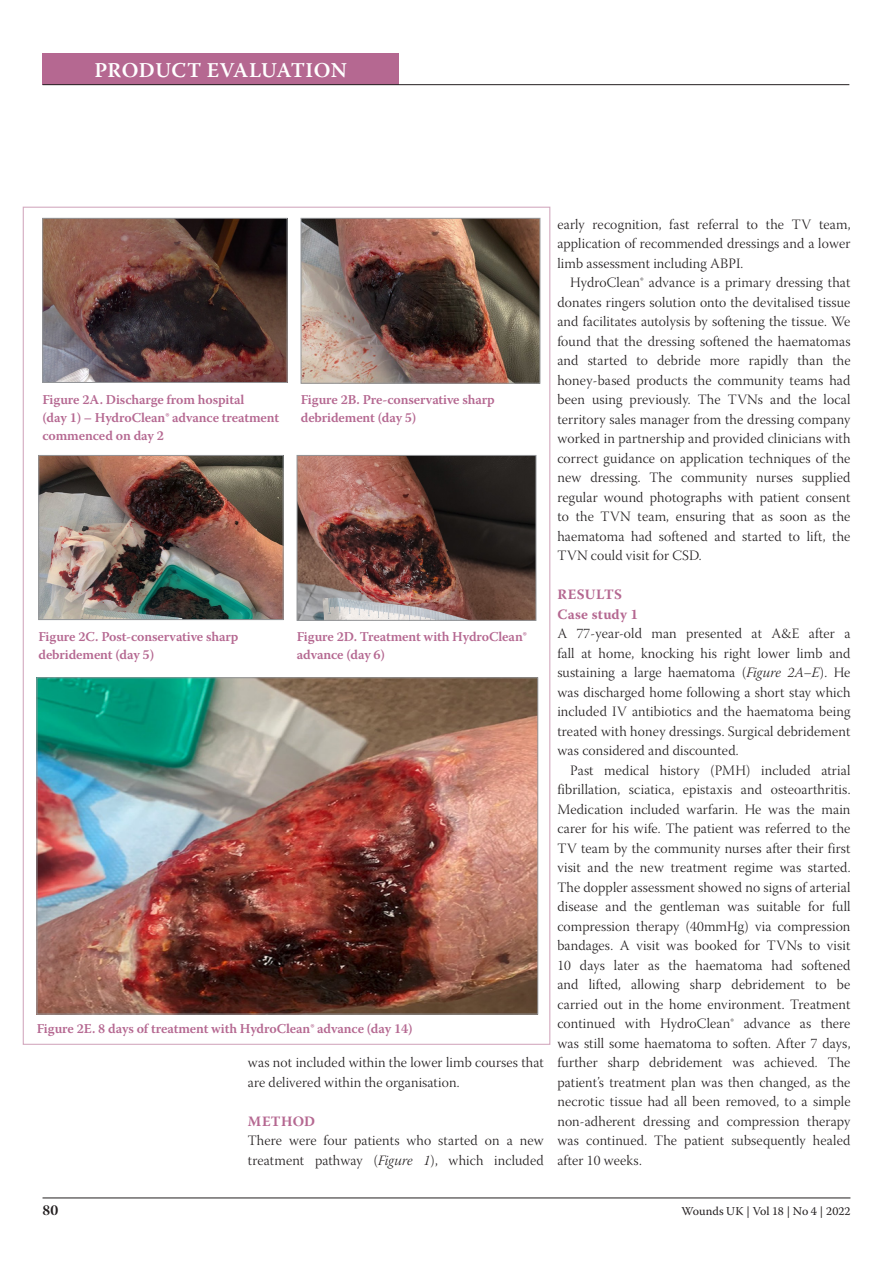
<style>
.page{position:relative;width:893px;height:1263px;background:#fff}
.page>*{position:absolute;margin:0;border:0;box-sizing:border-box;transform-origin:0 0}
.t1{font:600 21px "Warnock Pro";letter-spacing:.02em;color:#fff}
.t2{font:15px "Warnock Pro Bold Subh";color:#231f20}
.Paragraph_indented{font:14.25px/19.5px "Warnock Pro Light Subh";letter-spacing:.01em;color:#231f20;text-align:justify}
.A-head{font:700 14.25px "Warnock Pro";letter-spacing:.02em;color:#b56891}
.B-head{font:700 14.25px "Warnock Pro";letter-spacing:.02em;color:#b56891}
.Figure_caption{font:600 13.5px/18px "Warnock Pro";letter-spacing:-.01em;color:#b56891}
.t3{font:12px "Warnock Pro";letter-spacing:-.005em;color:#231f20}
.s1{font-family:"Warnock Pro Light It Subh"}
</style>
<div class="page">
<hr style="left:43px;top:1197px;width:807px;height:1px;background:#231f20">
<div style="left:43px;top:53px;width:356px;height:32px;background:#b56891"></div>
<hr style="left:43px;top:84px;width:806px;height:1px;background:#231f20">
<img style="left:45px;top:220px;width:240px;height:161px">
<div style="left:43px;top:218px;width:244px;height:165px;border:1px solid #939598"></div>
<img style="left:41px;top:457px;width:240px;height:161px">
<div style="left:39px;top:455px;width:244px;height:165px;border:1px solid #939598"></div>
<img style="left:39px;top:679px;width:497px;height:333px">
<img style="left:303px;top:220px;width:235px;height:161px">
<div style="left:301px;top:218px;width:239px;height:165px;border:1px solid #939598"></div>
<img style="left:299px;top:457px;width:235px;height:161px">
<div style="left:297px;top:455px;width:239px;height:165px;border:1px solid #939598"></div>
<h1 class="t1" style="left:94px;top:57px;width:254px">PRODUCT EVALUATION</h1>
<p class="Figure_caption" style="left:43px;top:390px;width:238px">Figure 2A. Discharge from hospital<br>(day 1) – HydroClean® advance treatment commenced on day 2</p>
<p class="Figure_caption" style="left:301px;top:390px;width:195px">Figure 2B. Pre-conservative sharp debridement (day 5)</p>
<p class="Figure_caption" style="left:39px;top:627px;width:201px">Figure 2C. Post-conservative sharp debridement (day 5)</p>
<p class="Figure_caption" style="left:297px;top:627px;width:231px">Figure 2D. Treatment with HydroClean® advance (day 6)</p>
<p class="Figure_caption" style="left:37px;top:1019px;width:377px">Figure 2E. 8 days of treatment with HydroClean® advance (day 14)</p>
<p class="Paragraph_indented" style="left:248px;top:1055px;width:297px">was not included within the lower limb courses that are delivered within the organisation.</p>
<p class="A-head" style="left:248px;top:1112px;width:69px">METHOD</p>
<p class="Paragraph_indented" style="left:248px;top:1133px;width:297px">There were four patients who started on a new treatment pathway (<span class="s1">Figure 1</span>), which included</p>
<p class="Paragraph_indented" style="left:557px;top:216px;width:295px">early recognition, fast referral to the TV team, application of recommended dressings and a lower limb assessment including ABPI.</p>
<p class="Paragraph_indented" style="left:557px;top:275px;width:295px;text-indent:13px">HydroClean® advance is a primary dressing that donates ringers solution onto the devitalised tissue and facilitates autolysis by softening the tissue. We found that the dressing softened the haematomas and started to debride more rapidly than the honey-based products the community teams had been using previously. The TVNs and the local territory sales manager from the dressing company worked in partnership and provided clinicians with correct guidance on application techniques of the new dressing. The community nurses supplied regular wound photographs with patient consent to the TVN team, ensuring that as soon as the haematoma had softened and started to lift, the TVN could visit for CSD.</p>
<p class="A-head" style="left:557px;top:586px;width:66px">RESULTS</p>
<p class="B-head" style="left:557px;top:605px;width:82px">Case study 1</p>
<p class="Paragraph_indented" style="left:557px;top:626px;width:295px">A 77-year-old man presented at A&amp;E after a fall at home, knocking his right lower limb and sustaining a large haematoma (<span class="s1">Figure 2A–E</span>). He was discharged home following a short stay which included IV antibiotics and the haematoma being treated with honey dressings. Surgical debridement was considered and discounted.</p>
<p class="Paragraph_indented" style="left:557px;top:762px;width:295px;text-indent:13px">Past medical history (PMH) included atrial fibrillation, sciatica, epistaxis and osteoarthritis.<br>Medication included warfarin. He was the main carer for his wife. The patient was referred to the TV team by the community nurses after their first visit and the new treatment regime was started.<br>The doppler assessment showed no signs of arterial disease and the gentleman was suitable for full compression therapy (40mmHg) via compression bandages. A visit was booked for TVNs to visit 10 days later as the haematoma had softened and lifted, allowing sharp debridement to be carried out in the home environment. Treatment continued with HydroClean® advance as there was still some haematoma to soften. After 7 days, further sharp debridement was achieved. The patient’s treatment plan was then changed, as the necrotic tissue had all been removed, to a simple non-adherent dressing and compression therapy was continued. The patient subsequently healed after 10 weeks.</p>
<p class="t2" style="left:43px;top:1201px;width:17px">80</p>
<p class="t3" style="left:681px;top:1204px;width:171px">Wounds UK | Vol 18 | No 4 | 2022</p>
</div>
